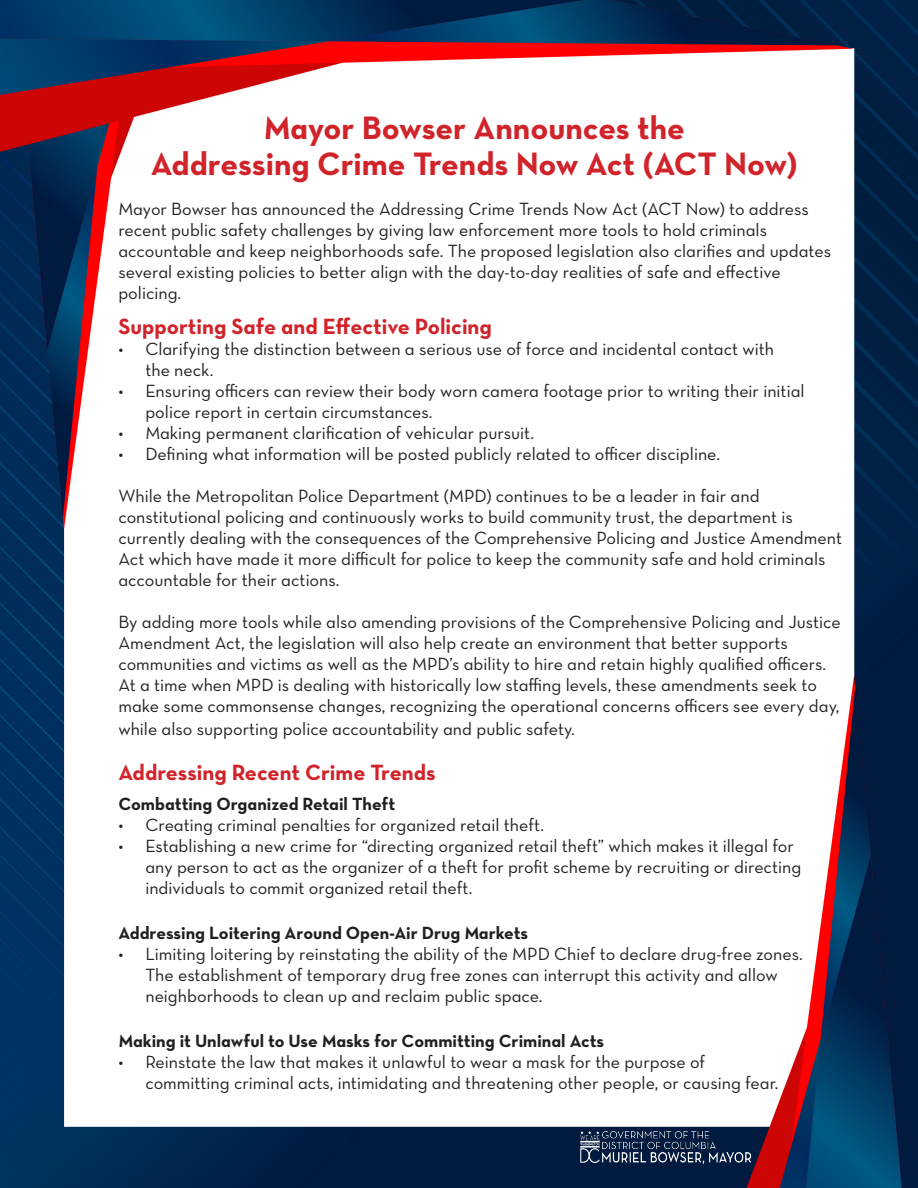
<style>
.page{position:relative;width:918px;height:1188px;background:#fff}
.page>*{position:absolute;margin:0;border:0;box-sizing:border-box;transform-origin:0 0}
.t1{font:33px "Neutra Text Bold Alt";color:#d1232a}
.t2{font:22.5px "Neutra Text Bold Alt";color:#d1232a}
.t3{font:18px/21px "Neutra Text Book Alt";color:#231f20}
.t4{font:18px "Neutra Text Bold Alt";color:#231f20}
</style>
<div class="page">
<img style="left:0;top:0;width:918px;height:1188px">
<img style="left:578px;top:1130px;width:174px;height:34px">
<p class="t1" style="left:263px;top:107px;width:423px">Mayor Bowser Announces the</p>
<p class="t1" style="left:151px;top:143px;width:649px">Addressing Crime Trends Now Act (ACT Now)</p>
<p class="t3" style="left:118px;top:198px;width:714px">Mayor Bowser has announced the Addressing Crime Trends Now Act (ACT Now) to address recent public safety challenges by giving law enforcement more tools to hold criminals accountable and keep neighborhoods safe. The proposed legislation also clarifies and updates several existing policies to better align with the day-to-day realities of safe and effective policing.</p>
<p class="t2" style="left:118px;top:312px;width:375px">Supporting Safe and Effective Policing</p>
<p class="t3" style="left:145px;top:338px;width:630px;text-indent:-27px">• Clarifying the distinction between a serious use of force and incidental contact with the neck.</p>
<p class="t3" style="left:145px;top:380px;width:661px;text-indent:-27px">• Ensuring officers can review their body worn camera footage prior to writing their initial police report in certain circumstances.</p>
<p class="t3" style="left:118px;top:422px;width:417px">• Making permanent clarification of vehicular pursuit.</p>
<p class="t3" style="left:118px;top:443px;width:603px">• Defining what information will be posted publicly related to officer discipline.</p>
<p class="t3" style="left:118px;top:485px;width:725px">While the Metropolitan Police Department (MPD) continues to be a leader in fair and constitutional policing and continuously works to build community trust, the department is currently dealing with the consequences of the Comprehensive Policing and Justice Amendment Act which have made it more difficult for police to keep the community safe and hold criminals accountable for their actions.</p>
<p class="t3" style="left:118px;top:611px;width:724px">By adding more tools while also amending provisions of the Comprehensive Policing and Justice Amendment Act, the legislation will also help create an environment that better supports communities and victims as well as the MPD’s ability to hire and retain highly qualified officers.<br>At a time when MPD is dealing with historically low staffing levels, these amendments seek to make some commonsense changes, recognizing the operational concerns officers see every day, while also supporting police accountability and public safety.</p>
<p class="t2" style="left:118px;top:758px;width:319px">Addressing Recent Crime Trends</p>
<p class="t4" style="left:118px;top:792px;width:279px">Combatting Organized Retail Theft</p>
<p class="t3" style="left:118px;top:814px;width:427px">• Creating criminal penalties for organized retail theft.</p>
<p class="t3" style="left:145px;top:835px;width:658px;text-indent:-27px">• Establishing a new crime for “directing organized retail theft” which makes it illegal for any person to act as the organizer of a theft for profit scheme by recruiting or directing individuals to commit organized retail theft.</p>
<p class="t4" style="left:118px;top:921px;width:411px">Addressing Loitering Around Open-Air Drug Markets</p>
<p class="t3" style="left:145px;top:943px;width:659px;text-indent:-27px">• Limiting loitering by reinstating the ability of the MPD Chief to declare drug-free zones.<br>The establishment of temporary drug free zones can interrupt this activity and allow neighborhoods to clean up and reclaim public space.</p>
<p class="t4" style="left:118px;top:1029px;width:487px">Making it Unlawful to Use Masks for Committing Criminal Acts</p>
<p class="t3" style="left:145px;top:1051px;width:635px;text-indent:-27px">• Reinstate the law that makes it unlawful to wear a mask for the purpose of committing criminal acts, intimidating and threatening other people, or causing fear.</p>
</div>
